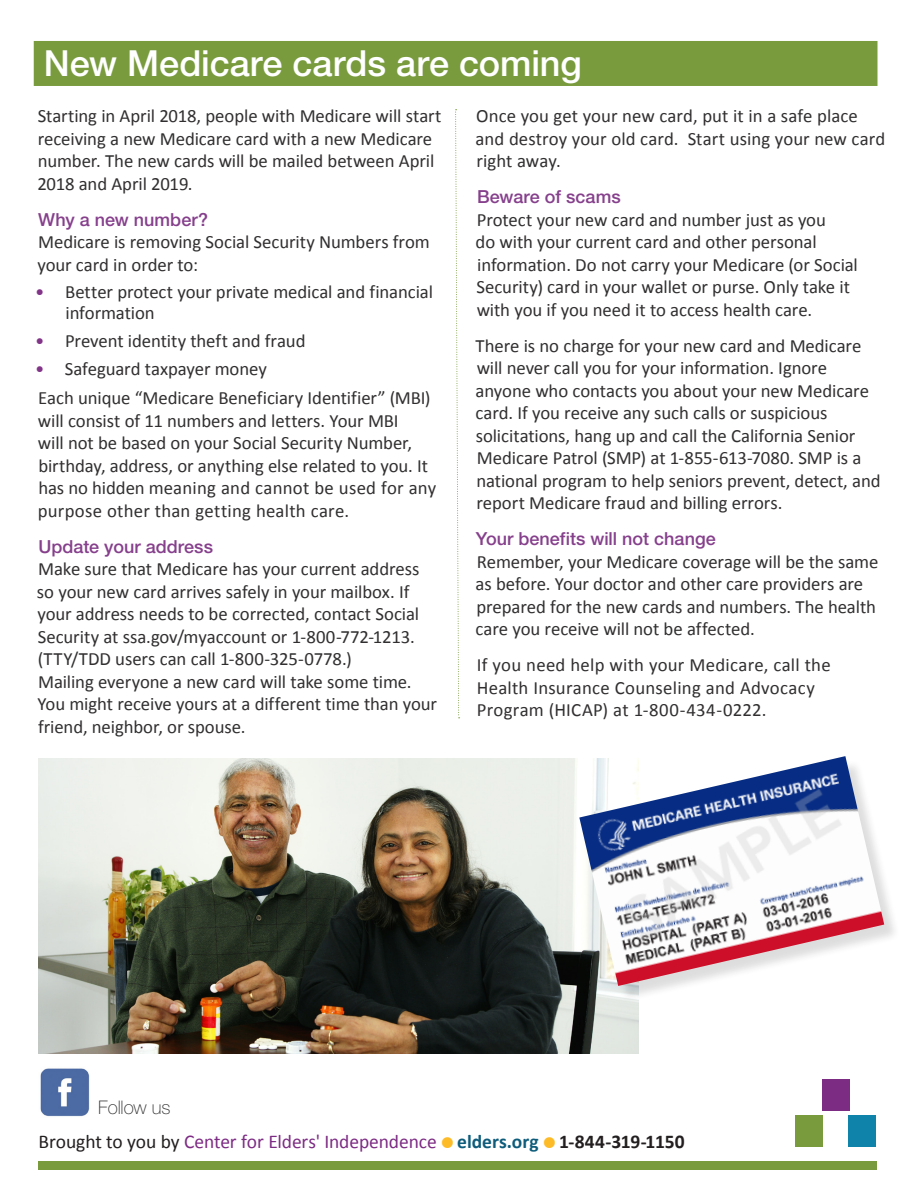
<style>
.page{position:relative;width:918px;height:1188px;background:#fff}
.page>*{position:absolute;margin:0;border:0;box-sizing:border-box;transform-origin:0 0}
.H_art_P{font:500 36px "Helvetica Neue LT Pro";color:#fff}
.Info{font:19.5px "Calibri";letter-spacing:-.005em;color:#7d2c84}
.Body{font:18.75px/22.5px "Calibri";letter-spacing:-.005em;color:#312f30}
.Body-2{font:18.75px/22.5px "Calibri";letter-spacing:.015em;color:#312f30}
.Body-3{font:100 18.75px "Helvetica Neue LT Pro";letter-spacing:-.01em;color:#312f30}
.BP_Heading_P{font:500 18px "Helvetica Neue LT Pro";color:#86408c}
.s1{color:#823488}
.s2{color:#231f20}
.s3{font-weight:700;color:#0e5c7b}
.s4{font-weight:700;color:#231f20}
</style>
<div class="page">
<div style="left:39px;top:1161px;width:838px;height:9px;background:#799b3d"></div>
<div style="left:849px;top:1115px;width:27px;height:31px;background:#0f83a9"></div>
<div style="left:796px;top:1115px;width:27px;height:31px;background:#799b3d"></div>
<div style="left:822px;top:1080px;width:27px;height:31px;background:#7d2c84"></div>
<img style="left:39px;top:758px;width:599px;height:295px">
<div style="left:34px;top:41px;width:844px;height:45px;background:#799b3d"></div>
<img style="left:40px;top:1068px;width:50px;height:49px">
<div style="left:582px;top:759px;width:319px;height:243px;background:#231f20;opacity:.15"></div>
<img style="left:579px;top:756px;width:305px;height:230px">
<svg style="left:455px;top:109px;width:5px;height:609px"></svg>
<p class="H_art_P" style="left:44px;top:42px;width:539px">New Medicare cards are coming</p>
<p class="Body" style="left:37px;top:105px;width:406px">Starting in April 2018, people with Medicare will start receiving a new Medicare card with a new Medicare number. The new cards will be mailed between April 2018 and April 2019.</p>
<p class="BP_Heading_P" style="left:38px;top:208px;width:171px">Why a new number?</p>
<p class="Body" style="left:37px;top:231px;width:394px">Medicare is removing Social Security Numbers from your card in order to:</p>
<p class="Body" style="left:66px;top:282px;width:369px;line-height:21px;text-indent:-30px"><span class="s1">•</span> Better protect your private medical and financial information</p>
<p class="Body" style="left:35px;top:330px;width:272px"><span class="s1">•</span> Prevent identity theft and fraud</p>
<p class="Body" style="left:35px;top:358px;width:233px"><span class="s1">•</span> Safeguard taxpayer money</p>
<p class="Body" style="left:38px;top:387px;width:400px">Each unique “Medicare Beneficiary Identifier” (MBI) will consist of 11 numbers and letters. Your MBI<br>will not be based on your Social Security Number, birthday, address, or anything else related to you. It has no hidden meaning and cannot be used for any purpose other than getting health care.</p>
<p class="BP_Heading_P" style="left:39px;top:535px;width:176px">Update your address</p>
<p class="Body" style="left:37px;top:558px;width:384px">Make sure that Medicare has your current address so your new card arrives safely in your mailbox. If your address needs to be corrected, contact Social Security at ssa.gov/myaccount or 1-800-772-1213. (TTY/TDD users can call 1-800-325-0778.)</p>
<p class="Body" style="left:37px;top:670px;width:401px">Mailing everyone a new card will take some time.<br>You might receive yours at a different time than your friend, neighbor, or spouse.</p>
<p class="Body" style="left:476px;top:105px;width:411px">Once you get your new card, put it in a safe place and destroy your old card. Start using your new card right away.</p>
<p class="BP_Heading_P" style="left:477px;top:186px;width:145px">Beware of scams</p>
<p class="Body" style="left:476px;top:208px;width:384px">Protect your new card and number just as you<br>do with your current card and other personal information. Do not carry your Medicare (or Social Security) card in your wallet or purse. Only take it with you if you need it to access health care.</p>
<p class="Body" style="left:476px;top:334px;width:407px">There is no charge for your new card and Medicare will never call you for your information. Ignore anyone who contacts you about your new Medicare card. If you receive any such calls or suspicious solicitations, hang up and call the California Senior Medicare Patrol (SMP) at 1-855-613-7080. SMP is a national program to help seniors prevent, detect, and report Medicare fraud and billing errors.</p>
<p class="BP_Heading_P" style="left:476px;top:528px;width:241px">Your benefits will not change</p>
<p class="Body" style="left:476px;top:550px;width:404px">Remember, your Medicare coverage will be the same as before. Your doctor and other care providers are prepared for the new cards and numbers. The health care you receive will not be affected.</p>
<p class="Body-2" style="left:477px;top:654px;width:355px">If you need help with your Medicare, call the<br>Health Insurance Counseling and Advocacy<br>Program (HICAP) at 1-800-434-0222.</p>
<p class="Body-3" style="left:98px;top:1096px;width:74px">Follow us</p>
<p class="Info" style="left:39px;top:1129px;width:648px"><span class="s2">Brought to you by</span> Center for Elders' Independence <span class="s3">elders.org</span> <span class="s4">1-844-319-1150</span></p>
</div>
